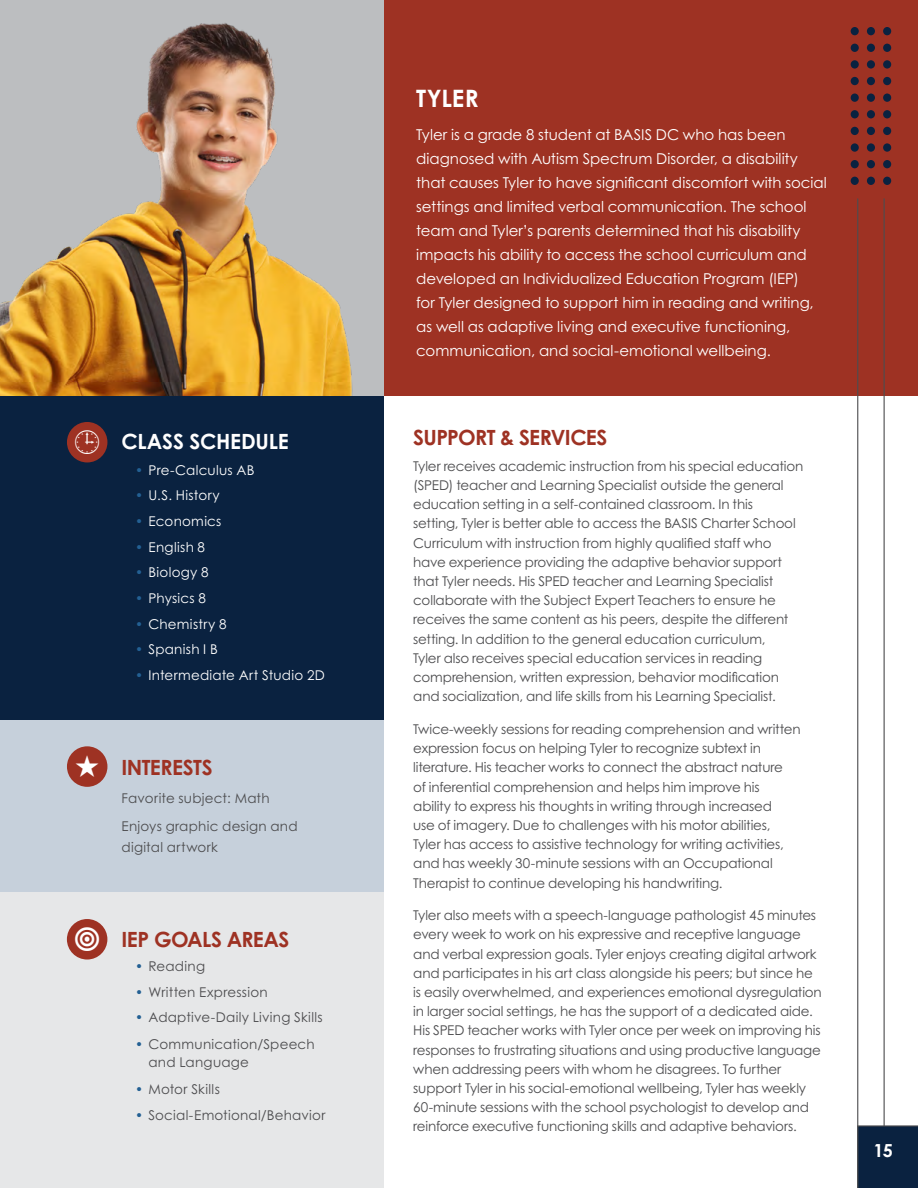
<style>
.page{position:relative;width:918px;height:1188px;background:#fff}
.page>*{position:absolute;margin:0;border:0;box-sizing:border-box;transform-origin:0 0}
.Body_Copy_Charter{font:700 24px "Century Gothic Std";letter-spacing:.005em;color:#fff}
.FAQ_Headline{font:700 21px "Century Gothic Std";letter-spacing:-.025em;color:#9e3223}
.Senior_Program_Subhead_1{font:700 21px "Century Gothic Std";letter-spacing:-.03em;color:#9e3223}
.HS_Overview_Subhead_1{font:700 21px "Century Gothic Std";letter-spacing:-.015em;color:#fff}
.t1{font:700 18px "Century Gothic Std";color:#fff}
.Body_Copy_Charter-2{font:15px/24px "Century Gothic Std";color:#fff}
.Senior_Program_Body_Copy{font:13.5px/19.2px "Century Gothic Std";letter-spacing:-.01em;color:#4d4d4f}
.HS_Overview_Bullets{font:13.5px "Century Gothic Std";letter-spacing:.02em;color:#4d4d4f}
.HS_Overview_Bullets-2{font:13.5px "Century Gothic Std";letter-spacing:.02em;color:#fff}
.Body_Copy_Charter-3{font:13.5px/21px "Century Gothic Std";letter-spacing:.02em;color:#4d4d4f}
.s1{font-weight:700;color:#236093}
</style>
<div class="page">
<div style="left:384px;top:0;width:534px;height:395px;background:#9e3223"></div>
<div style="left:0;top:395px;width:384px;height:325px;background:#0a2240"></div>
<div style="left:0;top:720px;width:384px;height:172px;background:#c6d0db"></div>
<div style="left:0;top:892px;width:384px;height:296px;background:#e6e7e8"></div>
<div style="left:67px;top:422px;width:40px;height:40px;background:#9e3223;border-radius:50%"></div>
<div style="left:67px;top:746px;width:40px;height:41px;background:#9e3223;border-radius:50%"></div>
<div style="left:67px;top:919px;width:40px;height:41px;background:#9e3223;border-radius:50%"></div>
<img style="left:0;top:0;width:384px;height:395px">
<hr style="left:884px;top:198px;width:1px;height:990px;background:#4d4d4f">
<hr style="left:857px;top:198px;width:1px;height:990px;background:#4d4d4f">
<div style="left:851px;top:27px;width:8px;height:8px;background:#0a2240;border-radius:50%"></div>
<div style="left:851px;top:44px;width:8px;height:8px;background:#0a2240;border-radius:50%"></div>
<div style="left:851px;top:60px;width:8px;height:9px;background:#0a2240;border-radius:50%"></div>
<div style="left:851px;top:77px;width:8px;height:8px;background:#0a2240;border-radius:50%"></div>
<div style="left:851px;top:94px;width:8px;height:8px;background:#0a2240;border-radius:50%"></div>
<div style="left:851px;top:110px;width:8px;height:8px;background:#0a2240;border-radius:50%"></div>
<div style="left:851px;top:127px;width:8px;height:8px;background:#0a2240;border-radius:50%"></div>
<div style="left:851px;top:143px;width:8px;height:9px;background:#0a2240;border-radius:50%"></div>
<div style="left:851px;top:160px;width:8px;height:8px;background:#0a2240;border-radius:50%"></div>
<div style="left:851px;top:177px;width:8px;height:8px;background:#0a2240;border-radius:50%"></div>
<div style="left:867px;top:27px;width:8px;height:8px;background:#0a2240;border-radius:50%"></div>
<div style="left:867px;top:44px;width:8px;height:8px;background:#0a2240;border-radius:50%"></div>
<div style="left:867px;top:60px;width:8px;height:9px;background:#0a2240;border-radius:50%"></div>
<div style="left:867px;top:77px;width:8px;height:8px;background:#0a2240;border-radius:50%"></div>
<div style="left:867px;top:94px;width:8px;height:8px;background:#0a2240;border-radius:50%"></div>
<div style="left:867px;top:110px;width:8px;height:8px;background:#0a2240;border-radius:50%"></div>
<div style="left:867px;top:127px;width:8px;height:8px;background:#0a2240;border-radius:50%"></div>
<div style="left:867px;top:143px;width:8px;height:9px;background:#0a2240;border-radius:50%"></div>
<div style="left:867px;top:160px;width:8px;height:8px;background:#0a2240;border-radius:50%"></div>
<div style="left:867px;top:177px;width:8px;height:8px;background:#0a2240;border-radius:50%"></div>
<div style="left:883px;top:27px;width:8px;height:8px;background:#0a2240;border-radius:50%"></div>
<div style="left:883px;top:44px;width:8px;height:8px;background:#0a2240;border-radius:50%"></div>
<div style="left:883px;top:60px;width:8px;height:9px;background:#0a2240;border-radius:50%"></div>
<div style="left:883px;top:77px;width:8px;height:8px;background:#0a2240;border-radius:50%"></div>
<div style="left:883px;top:94px;width:8px;height:8px;background:#0a2240;border-radius:50%"></div>
<div style="left:883px;top:110px;width:8px;height:8px;background:#0a2240;border-radius:50%"></div>
<div style="left:883px;top:127px;width:8px;height:8px;background:#0a2240;border-radius:50%"></div>
<div style="left:883px;top:143px;width:8px;height:9px;background:#0a2240;border-radius:50%"></div>
<div style="left:883px;top:160px;width:8px;height:8px;background:#0a2240;border-radius:50%"></div>
<div style="left:883px;top:177px;width:8px;height:8px;background:#0a2240;border-radius:50%"></div>
<div style="left:857px;top:1125px;width:61px;height:63px;background:#0a2240"></div>
<h2 class="HS_Overview_Subhead_1" style="left:122px;top:429px;width:169px">CLASS SCHEDULE</h2>
<p class="HS_Overview_Bullets-2" style="left:135px;top:462px;width:121px"><span class="s1">•</span> Pre-Calculus AB</p>
<p class="HS_Overview_Bullets-2" style="left:135px;top:487px;width:86px"><span class="s1">•</span> U.S. History</p>
<p class="HS_Overview_Bullets-2" style="left:135px;top:513px;width:88px"><span class="s1">•</span> Economics</p>
<p class="HS_Overview_Bullets-2" style="left:135px;top:539px;width:72px"><span class="s1">•</span> English 8</p>
<p class="HS_Overview_Bullets-2" style="left:135px;top:564px;width:75px"><span class="s1">•</span> Biology 8</p>
<p class="HS_Overview_Bullets-2" style="left:135px;top:590px;width:72px"><span class="s1">•</span> Physics 8</p>
<p class="HS_Overview_Bullets-2" style="left:135px;top:616px;width:93px"><span class="s1">•</span> Chemistry 8</p>
<p class="HS_Overview_Bullets-2" style="left:135px;top:641px;width:84px"><span class="s1">•</span> Spanish I B</p>
<p class="HS_Overview_Bullets-2" style="left:135px;top:667px;width:191px"><span class="s1">•</span> Intermediate Art Studio 2D</p>
<h1 class="FAQ_Headline" style="left:122px;top:755px;width:93px">INTERESTS</h1>
<p class="Body_Copy_Charter-3" style="left:122px;top:787px;width:150px">Favorite subject: Math</p>
<p class="Body_Copy_Charter-3" style="left:122px;top:815px;width:178px">Enjoys graphic design and digital artwork</p>
<h1 class="FAQ_Headline" style="left:122px;top:926px;width:169px">IEP GOALS AREAS</h1>
<p class="HS_Overview_Bullets" style="left:135px;top:958px;width:72px"><span class="s1">•</span> Reading</p>
<p class="HS_Overview_Bullets" style="left:135px;top:984px;width:134px"><span class="s1">•</span> Written Expression</p>
<p class="HS_Overview_Bullets" style="left:135px;top:1009px;width:189px"><span class="s1">•</span> Adaptive-Daily Living Skills</p>
<p class="HS_Overview_Bullets" style="left:135px;top:1036px;width:181px"><span class="s1">•</span> Communication/Speech</p>
<p class="Body_Copy_Charter-3" style="left:148px;top:1051px;width:102px">and Language</p>
<p class="HS_Overview_Bullets" style="left:135px;top:1081px;width:86px"><span class="s1">•</span> Motor Skills</p>
<p class="HS_Overview_Bullets" style="left:135px;top:1107px;width:192px"><span class="s1">•</span> Social-Emotional/Behavior</p>
<p class="Body_Copy_Charter" style="left:416px;top:84px;width:64px">TYLER</p>
<p class="Body_Copy_Charter-2" style="left:416px;top:123px;width:412px">Tyler is a grade 8 student at BASIS DC who has been diagnosed with Autism Spectrum Disorder, a disability that causes Tyler to have significant discomfort with social settings and limited verbal communication. The school team and Tyler’s parents determined that his disability impacts his ability to access the school curriculum and developed an Individualized Education Program (IEP)<br>for Tyler designed to support him in reading and writing, as well as adaptive living and executive functioning, communication, and social-emotional wellbeing.</p>
<h3 class="Senior_Program_Subhead_1" style="left:413px;top:424px;width:196px">SUPPORT &amp; SERVICES</h3>
<p class="Senior_Program_Body_Copy" style="left:413px;top:456px;width:392px">Tyler receives academic instruction from his special education (SPED) teacher and Learning Specialist outside the general education setting in a self-contained classroom. In this<br>setting, Tyler is better able to access the BASIS Charter School Curriculum with instruction from highly qualified staff who have experience providing the adaptive behavior support that Tyler needs. His SPED teacher and Learning Specialist collaborate with the Subject Expert Teachers to ensure he receives the same content as his peers, despite the different setting. In addition to the general education curriculum,<br>Tyler also receives special education services in reading comprehension, written expression, behavior modification and socialization, and life skills from his Learning Specialist.</p>
<p class="Senior_Program_Body_Copy" style="left:413px;top:719px;width:389px">Twice-weekly sessions for reading comprehension and written expression focus on helping Tyler to recognize subtext in literature. His teacher works to connect the abstract nature<br>of inferential comprehension and helps him improve his ability to express his thoughts in writing through increased<br>use of imagery. Due to challenges with his motor abilities, Tyler has access to assistive technology for writing activities, and has weekly 30-minute sessions with an Occupational Therapist to continue developing his handwriting.</p>
<p class="Senior_Program_Body_Copy" style="left:413px;top:906px;width:410px">Tyler also meets with a speech-language pathologist 45 minutes every week to work on his expressive and receptive language and verbal expression goals. Tyler enjoys creating digital artwork and participates in his art class alongside his peers; but since he is easily overwhelmed, and experiences emotional dysregulation in larger social settings, he has the support of a dedicated aide.<br>His SPED teacher works with Tyler once per week on improving his responses to frustrating situations and using productive language when addressing peers with whom he disagrees. To further support Tyler in his social-emotional wellbeing, Tyler has weekly 60-minute sessions with the school psychologist to develop and reinforce executive functioning skills and adaptive behaviors.</p>
<h3 class="t1" style="left:873px;top:1139px;width:21px">15</h3>
</div>
